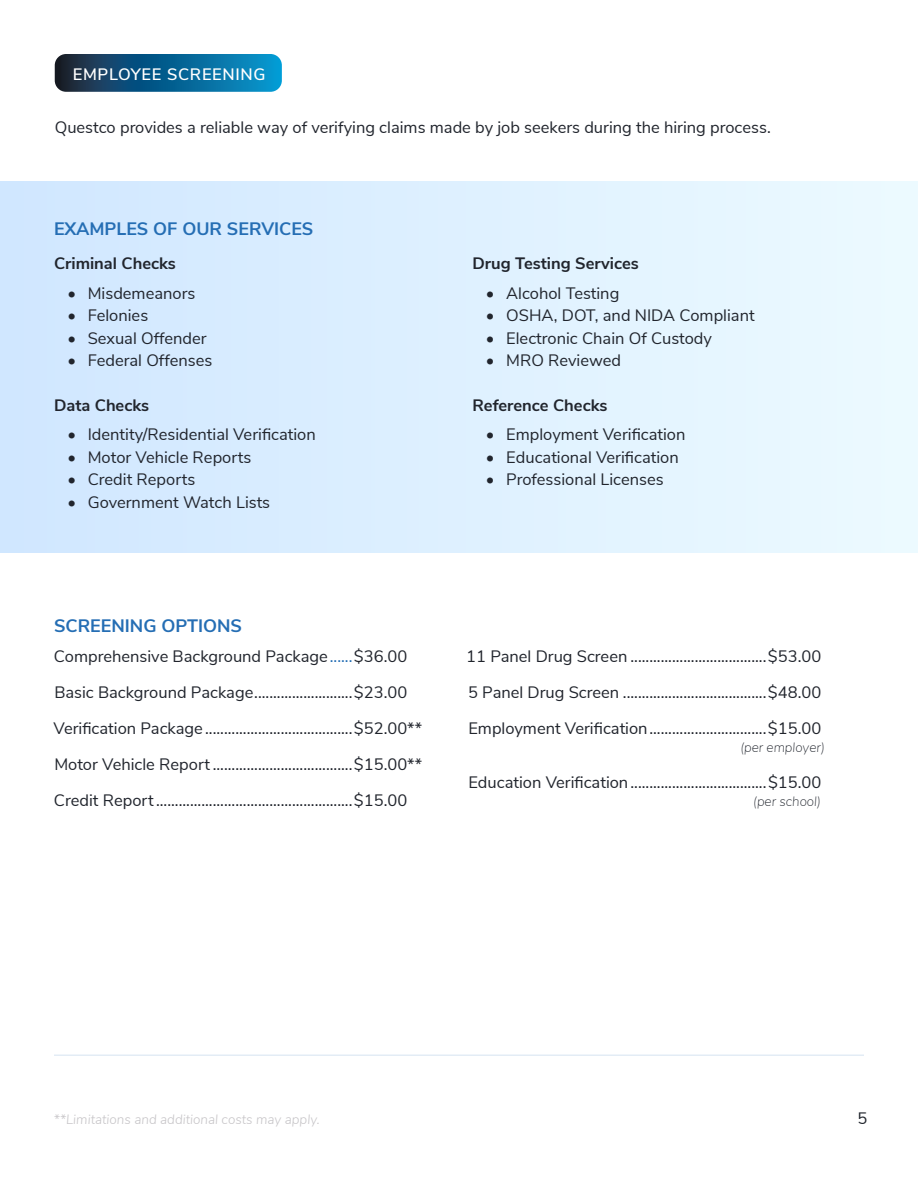
<style>
.page{position:relative;width:918px;height:1188px;background:#fff}
.page>*{position:absolute;margin:0;border:0;box-sizing:border-box;transform-origin:0 0}
.t1{font:700 18px "Nunito Sans";color:#256eb4}
.t2{font:16.5px/36px "Nunito Sans";color:#21252d}
.t3{font:700 16.5px "Nunito Sans";color:#21252d}
.t4{font:600 16.5px "Nunito Sans";letter-spacing:.04em;color:#fff}
.t5{font:italic 300 13.5px "Nunito Sans";color:#c7c5c8}
.t6{font:italic 200 13.5px "Nunito Sans";color:#21252d}
.s1{color:#256eb4}
</style>
<div class="page">
<hr style="left:54px;top:1055px;width:810px;height:1px;background:#256eb4">
<svg style="left:55px;top:54px;width:227px;height:38px;background:#0f618c"></svg>
<div style="left:0;top:181px;width:918px;height:372px;background:linear-gradient(to right,#d0e6ff,#ecfaff)"></div>
<p class="t4" style="left:73px;top:62px;width:194px">EMPLOYEE SCREENING</p>
<p class="t2" style="left:55px;top:109px;width:718px">Questco provides a reliable way of verifying claims made by job seekers during the hiring process.</p>
<p class="t1" style="left:54px;top:216px;width:261px">EXAMPLES OF OUR SERVICES</p>
<p class="t3" style="left:54px;top:252px;width:123px">Criminal Checks</p>
<p class="t2" style="left:67px;top:274px;width:129px">• Misdemeanors</p>
<p class="t2" style="left:67px;top:296px;width:82px">• Felonies</p>
<p class="t2" style="left:67px;top:319px;width:141px">• Sexual Offender</p>
<p class="t2" style="left:67px;top:341px;width:146px">• Federal Offenses</p>
<p class="t3" style="left:54px;top:393px;width:97px">Data Checks</p>
<p class="t2" style="left:67px;top:416px;width:250px">• Identity/Residential Verification</p>
<p class="t2" style="left:67px;top:438px;width:185px">• Motor Vehicle Reports</p>
<p class="t2" style="left:67px;top:461px;width:129px">• Credit Reports</p>
<p class="t2" style="left:67px;top:483px;width:204px">• Government Watch Lists</p>
<p class="t1" style="left:54px;top:612px;width:190px">SCREENING OPTIONS</p>
<p class="t3" style="left:472px;top:252px;width:168px">Drug Testing Services</p>
<p class="t2" style="left:486px;top:274px;width:135px">• Alcohol Testing</p>
<p class="t2" style="left:486px;top:296px;width:270px">• OSHA, DOT, and NIDA Compliant</p>
<p class="t2" style="left:486px;top:319px;width:228px">• Electronic Chain Of Custody</p>
<p class="t2" style="left:486px;top:341px;width:137px">• MRO Reviewed</p>
<p class="t3" style="left:472px;top:393px;width:137px">Reference Checks</p>
<p class="t2" style="left:486px;top:416px;width:201px">• Employment Verification</p>
<p class="t2" style="left:486px;top:438px;width:194px">• Educational Verification</p>
<p class="t2" style="left:486px;top:461px;width:179px">• Professional Licenses</p>
<p class="t2" style="left:54px;top:637px;width:370px">Comprehensive Background Package<span class="s1">......</span>$36.00<br>Basic Background Package..........................$23.00<br>Verification Package .......................................$52.00** Motor Vehicle Report .....................................$15.00** Credit Report....................................................$15.00</p>
<p class="t2" style="left:466px;top:637px;width:356px;text-align:justify">11 Panel Drug Screen ....................................$53.00<br>5 Panel Drug Screen ......................................$48.00<br>Employment Verification...............................$15.00</p>
<p class="t6" style="left:740px;top:738px;width:86px">(per employer)</p>
<p class="t2" style="left:468px;top:763px;width:354px">Education Verification....................................$15.00</p>
<p class="t6" style="left:753px;top:792px;width:69px">(per school)</p>
<p class="t5" style="left:54px;top:1110px;width:267px">**Limitations and additional costs may apply.</p>
<p class="t2" style="left:857px;top:1100px;width:11px">5</p>
</div>
